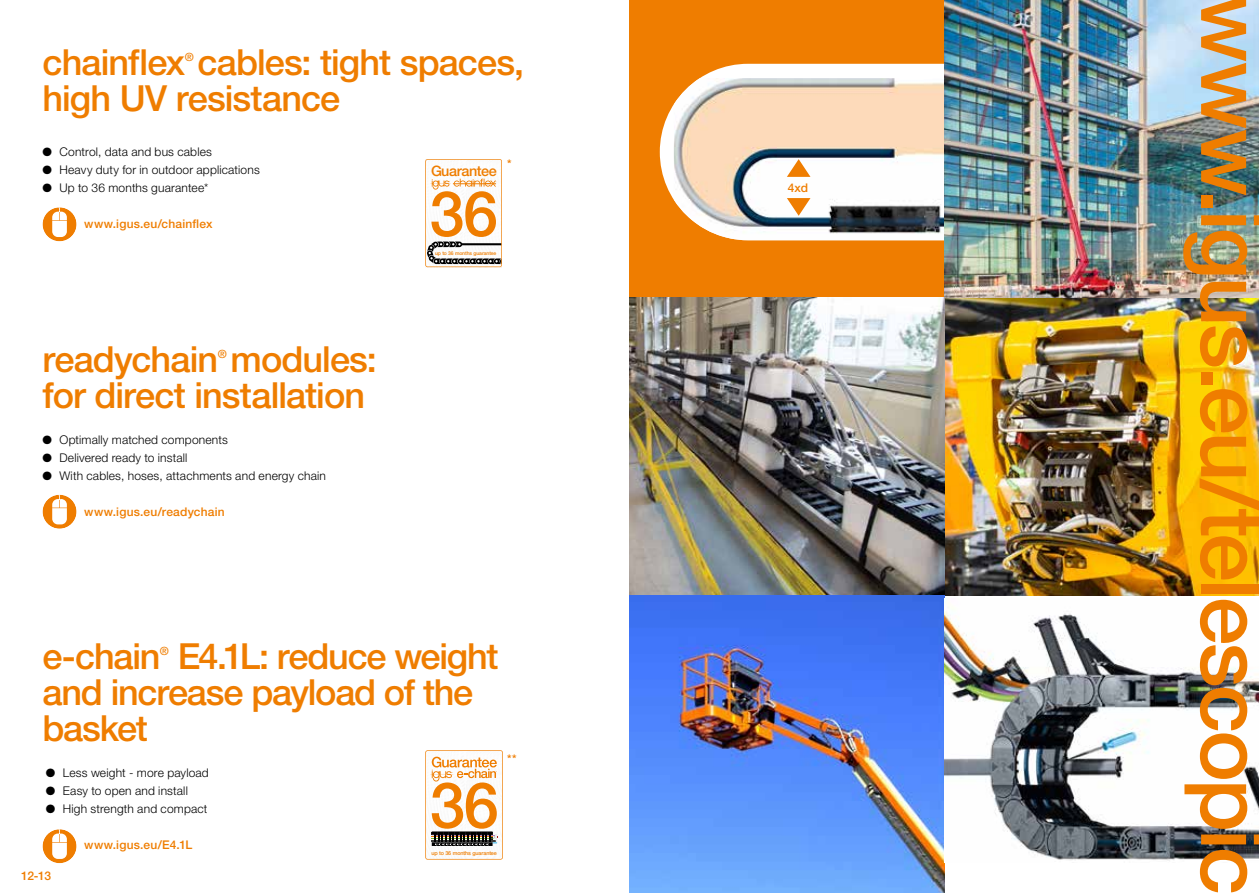
<style>
.page{position:relative;width:1259px;height:893px;background:#fff}
.page>*{position:absolute;margin:0;border:0;box-sizing:border-box;transform-origin:0 0}
.t1{font:500 87px "Helvetica Neue LTW1 G";letter-spacing:-.035em;color:#ef7d00}
.t2{font:500 36px/36px "Helvetica Neue LTW1 G";letter-spacing:-.025em;color:#ef7d00}
.t3{font:500 14.4px "Helvetica Neue LTW1 G";letter-spacing:-.03em;color:#ef7d00}
.t4{font:300 12px "Helvetica Neue LTW1 G";letter-spacing:.015em;color:#000}
.t5{font:500 12px "Helvetica Neue LTW1 G";letter-spacing:.015em;color:#ef7d00}
.t6{font:500 11.4px "Helvetica Neue LTW1 G";color:#ef7d00}
.t7{font:500 5.4px "Helvetica Neue LTW1 G";letter-spacing:-.02em;color:#ef7d00}
.t8{font:500 5.1px "Helvetica Neue LTW1 G";letter-spacing:-.02em;color:#ef7d00}
</style>
<div class="page">
<div style="left:629px;top:0;width:315px;height:298px;background:#ef7d00"></div>
<div style="left:660px;top:64px;width:381px;height:176px;background:#fff;border-radius:88px"></div>
<img style="left:674px;top:78px;width:270px;height:162px">
<svg style="left:43px;top:207px;width:34px;height:34px"></svg>
<svg style="left:43px;top:495px;width:34px;height:34px"></svg>
<svg style="left:43px;top:829px;width:34px;height:34px"></svg>
<img style="left:629px;top:298px;width:630px;height:297px">
<img style="left:629px;top:595px;width:315px;height:298px">
<img style="left:944px;top:0;width:315px;height:298px">
<img style="left:944px;top:611px;width:315px;height:250px">
<svg style="left:787px;top:198px;width:23px;height:18px"></svg>
<svg style="left:787px;top:159px;width:23px;height:18px"></svg>
<svg style="left:425px;top:159px;width:77px;height:108px"></svg>
<svg style="left:425px;top:750px;width:78px;height:110px"></svg>
<h2 class="t2" style="left:43px;top:44px;width:483px">chainflex cables: tight spaces,</h2>
<p class="t6" style="left:185px;top:50px;width:11px">®</p>
<h2 class="t2" style="left:42px;top:80px;width:299px">high UV resistance</h2>
<p class="t4" style="left:43px;top:145px;width:171px">● Control, data and bus cables</p>
<p class="t4" style="left:43px;top:163px;width:219px">● Heavy duty for in outdoor applications</p>
<p class="t4" style="left:43px;top:181px;width:167px">● Up to 36 months guarantee*</p>
<p class="t5" style="left:84px;top:217px;width:130px">www.igus.eu/chainflex</p>
<p class="t5" style="left:507px;top:157px;width:6px">*</p>
<p class="t3" style="left:431px;top:162px;width:67px">Guarantee</p>
<h2 class="t2" style="left:43px;top:341px;width:336px">readychain modules:</h2>
<p class="t6" style="left:218px;top:347px;width:11px">®</p>
<h2 class="t2" style="left:43px;top:377px;width:324px">for direct installation</h2>
<p class="t4" style="left:43px;top:433px;width:187px">● Optimally matched components</p>
<p class="t4" style="left:43px;top:451px;width:146px">● Delivered ready to install</p>
<p class="t4" style="left:43px;top:469px;width:285px">● With cables, hoses, attachments and energy chain</p>
<p class="t5" style="left:84px;top:505px;width:142px">www.igus.eu/readychain</p>
<p class="t8" style="left:435px;top:250px;width:63px">up to 36 months guarantee</p>
<h2 class="t2" style="left:43px;top:638px;width:457px;text-indent:135px">E4.1L: reduce weight and increase payload of the basket</h2>
<p class="t4" style="left:46px;top:766px;width:164px">● Less weight - more payload</p>
<p class="t4" style="left:46px;top:784px;width:143px">● Easy to open and install</p>
<p class="t4" style="left:46px;top:802px;width:163px">● High strength and compact</p>
<p class="t5" style="left:84px;top:838px;width:110px">www.igus.eu/E4.1L</p>
<h2 class="t2" style="left:43px;top:638px;width:119px">e-chain</h2>
<p class="t6" style="left:160px;top:644px;width:11px">®</p>
<p class="t7" style="left:431px;top:850px;width:67px">up to 36 months guarantee</p>
<p class="t5" style="left:21px;top:869px;width:31px">12-13</p>
<p class="t5" style="left:507px;top:752px;width:11px">**</p>
<p class="t5" style="left:788px;top:181px;width:22px">4xd</p>
<h1 class="t1" style="left:1284px;top:-5px;width:902px;rotate:90deg">www.igus.eu/telescopic</h1>
</div>
